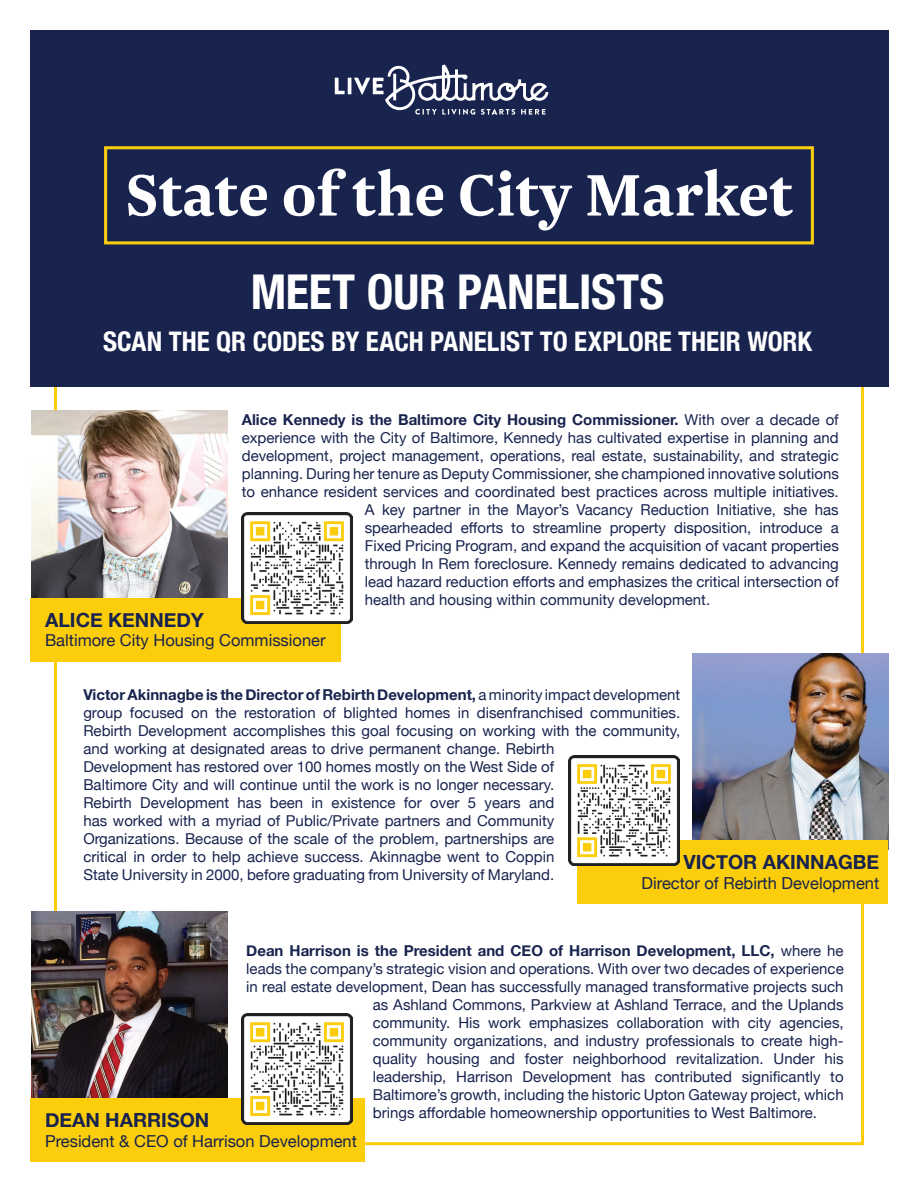
<style>
.page{position:relative;width:918px;height:1188px;background:#fff}
.page>*{position:absolute;margin:0;border:0;box-sizing:border-box;transform-origin:0 0}
.t1{font:700 68.55px "Newzald";color:#fff}
.t2{font:700 condensed 48px "Helvetica Neue";letter-spacing:-.005em;color:#fff}
.t3{font:700 condensed 27px "Helvetica Neue";color:#fff}
.t4{font:700 19.5px "Helvetica Neue";color:#18234e}
.t5{font:16.5px "Helvetica Neue";color:#18234e}
.t6{font:15px/18px "Helvetica Neue";color:#18234e}
.t7{font:700 15px "Helvetica Neue";color:#18234e}
.s1{font-weight:400}
.s2{font-weight:700}
</style>
<div class="page">
<div style="left:30px;top:30px;width:858px;height:357px;background:#18234e"></div>
<div style="left:104px;top:146px;width:710px;height:98px;border:3px solid #fccd0a"></div>
<svg style="left:335px;top:78px;width:10px;height:16px"></svg>
<hr style="left:348px;top:78px;width:3px;height:16px;background:#fff">
<svg style="left:354px;top:64px;width:194px;height:51px"></svg>
<img style="left:32px;top:411px;width:196px;height:187px">
<img style="left:32px;top:911px;width:196px;height:188px">
<div style="left:30px;top:598px;width:311px;height:64px;background:#fccd0a"></div>
<div style="left:30px;top:1099px;width:334px;height:63px;background:#fccd0a"></div>
<img style="left:242px;top:513px;width:111px;height:111px">
<img style="left:692px;top:653px;width:196px;height:187px">
<div style="left:577px;top:840px;width:311px;height:64px;background:#fccd0a"></div>
<img style="left:568px;top:755px;width:111px;height:111px">
<img style="left:242px;top:1013px;width:111px;height:111px">
<h1 class="t1" style="left:125px;top:151px;width:669px">State of the City Market</h1>
<h2 class="t2" style="left:251px;top:252px;width:415px">MEET OUR PANELISTS</h2>
<h3 class="t3" style="left:103px;top:319px;width:711px">SCAN THE QR CODES BY EACH PANELIST TO EXPLORE THEIR WORK</h3>
<p class="t7" style="left:242px;top:408px;width:598px">Alice Kennedy is the Baltimore City Housing Commissioner. <span class="s1">With over a decade of</span></p>
<p class="t6" style="left:242px;top:429px;width:599px">experience with the City of Baltimore, Kennedy has cultivated expertise in planning and</p>
<p class="t6" style="left:242px;top:447px;width:598px">development, project management, operations, real estate, sustainability, and strategic</p>
<p class="t6" style="left:242px;top:465px;width:599px">planning. During her tenure as Deputy Commissioner, she championed innovative solutions</p>
<p class="t6" style="left:242px;top:483px;width:598px">to enhance resident services and coordinated best practices across multiple initiatives.</p>
<p class="t6" style="left:365px;top:501px;width:475px">A key partner in the Mayor’s Vacancy Reduction Initiative, she has</p>
<p class="t6" style="left:365px;top:519px;width:476px">spearheaded efforts to streamline property disposition, introduce a</p>
<p class="t6" style="left:365px;top:537px;width:476px">Fixed Pricing Program, and expand the acquisition of vacant properties</p>
<p class="t6" style="left:365px;top:555px;width:475px">through In Rem foreclosure. Kennedy remains dedicated to advancing</p>
<p class="t6" style="left:365px;top:573px;width:476px">lead hazard reduction efforts and emphasizes the critical intersection of</p>
<p class="t6" style="left:365px;top:591px;width:347px">health and housing within community development.</p>
<h3 class="t4" style="left:45px;top:604px;width:160px">ALICE KENNEDY</h3>
<p class="t5" style="left:45px;top:629px;width:282px">Baltimore City Housing Commissioner</p>
<p class="t6" style="left:83px;top:687px;width:599px"><span class="s2">Victor Akinnagbe is the Director of Rebirth Development,</span> a minority impact development group focused on the restoration of blighted homes in disenfranchised communities.<br>Rebirth Development accomplishes this goal focusing on working with the community, and working at designated areas to drive permanent change. Rebirth<br>Development has restored over 100 homes mostly on the West Side of<br>Baltimore City and will continue until the work is no longer necessary.<br>Rebirth Development has been in existence for over 5 years and<br>has worked with a myriad of Public/Private partners and Community<br>Organizations. Because of the scale of the problem, partnerships are<br>critical in order to help achieve success. Akinnagbe went to Coppin<br>State University in 2000, before graduating from University of Maryland.</p>
<h3 class="t4" style="left:684px;top:847px;width:197px">VICTOR AKINNAGBE</h3>
<p class="t5" style="left:642px;top:871px;width:239px">Director of Rebirth Development</p>
<p class="t7" style="left:246px;top:939px;width:599px">Dean Harrison is the President and CEO of Harrison Development, LLC, <span class="s1">where he</span></p>
<p class="t6" style="left:246px;top:961px;width:599px">leads the company’s strategic vision and operations. With over two decades of experience</p>
<p class="t6" style="left:246px;top:979px;width:599px">in real estate development, Dean has successfully managed transformative projects such</p>
<p class="t6" style="left:373px;top:997px;width:472px">as Ashland Commons, Parkview at Ashland Terrace, and the Uplands</p>
<p class="t6" style="left:373px;top:1015px;width:472px">community. His work emphasizes collaboration with city agencies,</p>
<p class="t6" style="left:373px;top:1033px;width:472px">community organizations, and industry professionals to create high-</p>
<p class="t6" style="left:373px;top:1051px;width:472px">quality housing and foster neighborhood revitalization. Under his</p>
<p class="t6" style="left:373px;top:1069px;width:472px">leadership, Harrison Development has contributed significantly to</p>
<p class="t6" style="left:373px;top:1087px;width:472px">Baltimore’s growth, including the historic Upton Gateway project, which</p>
<p class="t6" style="left:373px;top:1105px;width:446px">brings affordable homeownership opportunities to West Baltimore.</p>
<h3 class="t4" style="left:45px;top:1105px;width:166px">DEAN HARRISON</h3>
<p class="t5" style="left:45px;top:1129px;width:314px">President &amp; CEO of Harrison Development</p>
</div>
